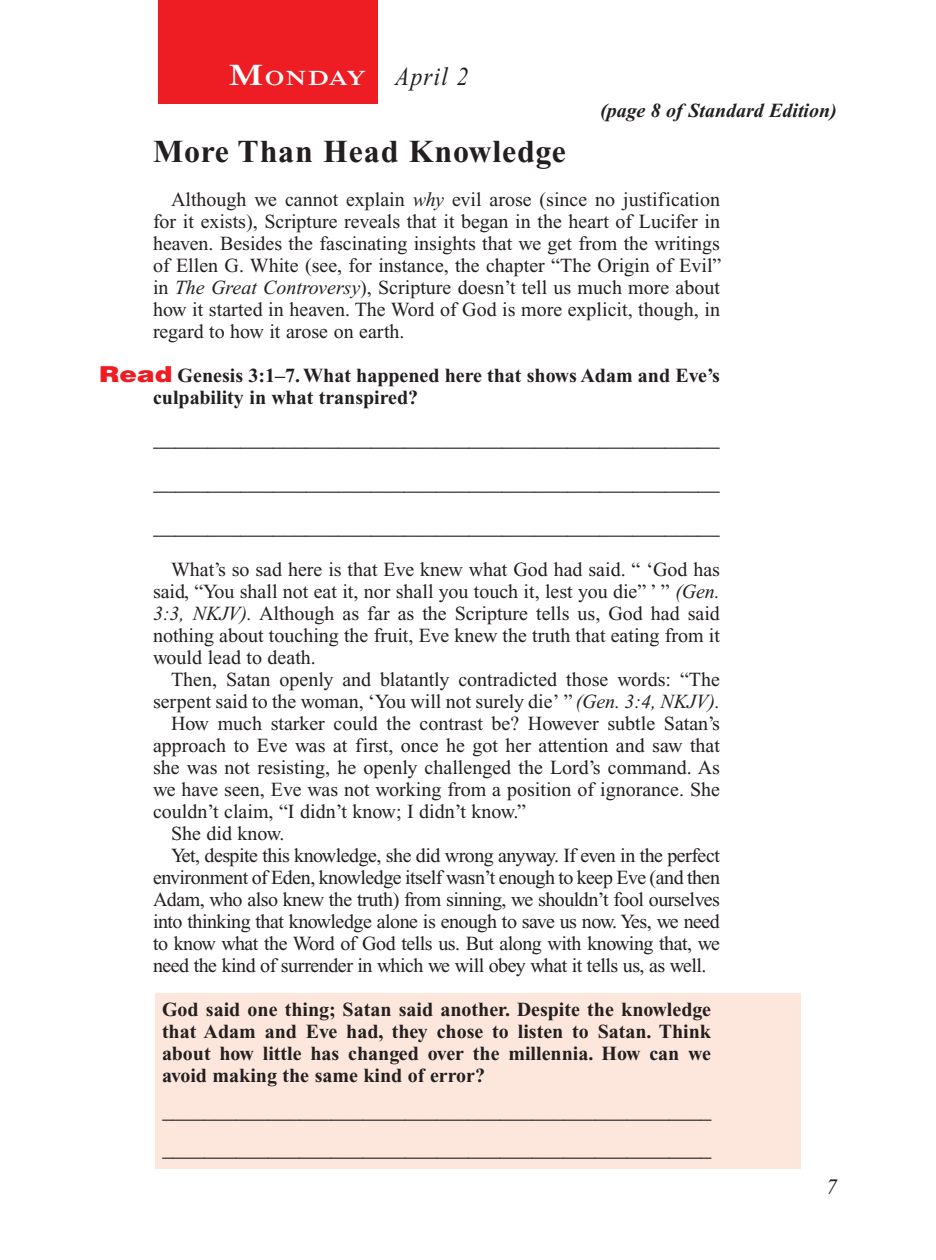
<style>
.page{position:relative;width:936px;height:1260px;background:#fff}
.page>*{position:absolute;margin:0;border:0;box-sizing:border-box;transform-origin:0 0}
.Head{font:700 32px "Times New Roman PS Std";letter-spacing:.025em;color:#231f20}
.Lesson_Dates{font:italic 26px "Times New Roman PS Std";letter-spacing:.05em;color:#231f20;scale:.9 1}
.Blank_Lines{font:22px "Times New Roman PS Std";color:#231f20}
.Blank_Lines_In_Scree{font:22px "Times New Roman PS Std";color:#231f20;scale:.96 1}
.PageNumbers{font:italic 22px "Times New Roman PS Std";color:#231f20}
.Daily_Header{font:600 21px "Times NRMT Std";letter-spacing:.045em;color:#fff;scale:1.1 1}
.Body{font:20px/22px "Times New Roman PS Std";color:#231f20;text-align:justify}
.x-screened_box-text{font:700 20px/22px "Times New Roman PS Std";color:#231f20;text-align:justify}
.Question{font:700 20px/22px "Times New Roman PS Std";color:#231f20}
.Page_from_SE{font:italic 700 20px "Times New Roman PS Std";color:#231f20}
.s1{font-size:30px}
.s2{font-style:italic}
.s3{font-family:"Helvetica LT Std";font-weight:900;font-size:22px;color:#ee1d23}
</style>
<div class="page">
<div style="left:158px;top:0;width:220px;height:103px;background:#ee1d23"></div>
<div style="left:155px;top:993px;width:646px;height:176px;background:#fde7dc"></div>
<p class="Daily_Header" style="left:228px;top:65px;width:127px"><span class="s1">M</span>ONDAY</p>
<p class="Lesson_Dates" style="left:395px;top:62px;width:83px">April 2</p>
<p class="Page_from_SE" style="left:600px;top:100px;width:238px">(page 8 of Standard Edition)</p>
<p class="Head" style="left:153px;top:134px;width:415px">More Than Head Knowledge</p>
<p class="Body" style="left:153px;top:189px;width:570px;text-indent:18px">Although we cannot explain <span class="s2">why</span> evil arose (since no justification for it exists), Scripture reveals that it began in the heart of Lucifer in heaven. Besides the fascinating insights that we get from the writings of Ellen G. White (see, for instance, the chapter “The Origin of Evil” in <span class="s2">The Great Controversy</span>), Scripture doesn’t tell us much more about how it started in heaven. The Word of God is more explicit, though, in regard to how it arose on earth.</p>
<p class="Question" style="left:153px;top:365px;width:569px;text-indent:-54px"><span class="s3">Read</span> Genesis 3:1–7. What happened here that shows Adam and Eve’s culpability in what transpired?</p>
<p class="Blank_Lines" style="left:153px;top:427px;width:568px">____________________________________________________</p>
<p class="Blank_Lines" style="left:153px;top:471px;width:568px">____________________________________________________</p>
<p class="Blank_Lines" style="left:153px;top:515px;width:568px">____________________________________________________</p>
<p class="Body" style="left:153px;top:559px;width:569px;text-indent:18px">What’s so sad here is that Eve knew what God had said. “ ‘God has said, “You shall not eat it, nor shall you touch it, lest you die” ’ ” <span class="s2">(Gen.<br>3:3, NKJV).</span> Although as far as the Scripture tells us, God had said nothing about touching the fruit, Eve knew the truth that eating from it would lead to death.</p>
<p class="Body" style="left:153px;top:669px;width:569px;text-align:right">Then, Satan openly and blatantly contradicted those words: “The serpent said to the woman, ‘You will not surely die’ ” <span class="s2">(Gen. 3:4, NKJV).</span></p>
<p class="Body" style="left:153px;top:713px;width:569px;text-indent:18px">How much starker could the contrast be? However subtle Satan’s approach to Eve was at first, once he got her attention and saw that she was not resisting, he openly challenged the Lord’s command. As we have seen, Eve was not working from a position of ignorance. She couldn’t claim, “I didn’t know; I didn’t know.”</p>
<p class="Body" style="left:171px;top:823px;width:115px">She did know.</p>
<p class="Body" style="left:153px;top:845px;width:569px;text-indent:18px">Yet, despite this knowledge, she did wrong anyway. If even in the perfect environment of Eden, knowledge itself wasn’t enough to keep Eve (and then Adam, who also knew the truth) from sinning, we shouldn’t fool ourselves into thinking that knowledge alone is enough to save us now. Yes, we need to know what the Word of God tells us. But along with knowing that, we need the kind of surrender in which we will obey what it tells us, as well.</p>
<p class="x-screened_box-text" style="left:162px;top:999px;width:551px">God said one thing; Satan said another. Despite the knowledge that Adam and Eve had, they chose to listen to Satan. Think about how little has changed over the millennia. How can we avoid making the same kind of error?</p>
<p class="Blank_Lines_In_Scree" style="left:162px;top:1099px;width:574px">____________________________________________________</p>
<p class="Blank_Lines_In_Scree" style="left:162px;top:1137px;width:574px">____________________________________________________</p>
<p class="PageNumbers" style="left:826px;top:1175px;width:12px">7</p>
</div>
